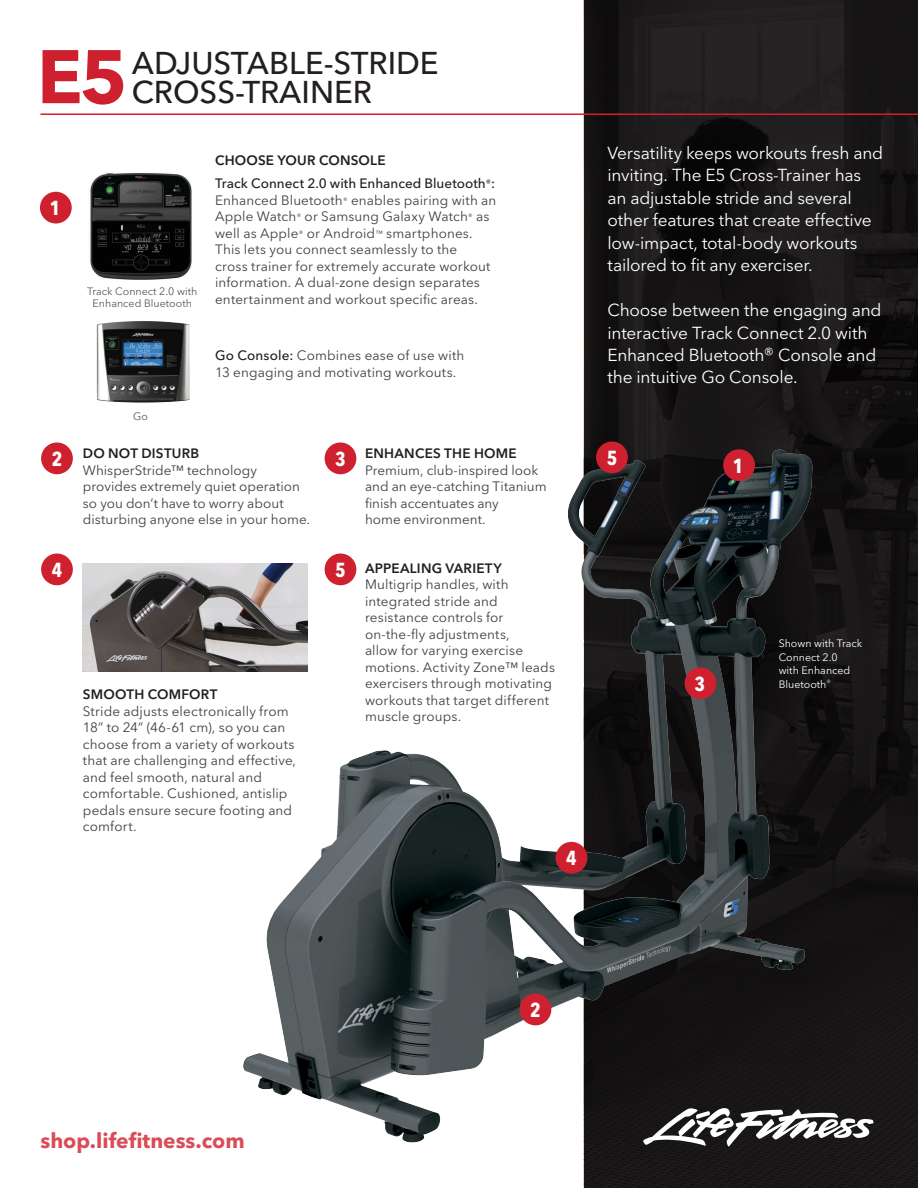
<style>
.page{position:relative;width:918px;height:1188px;background:#fff}
.page>*{position:absolute;margin:0;border:0;box-sizing:border-box;transform-origin:0 0}
.t1{font:700 75px "Avenir Next LT Pro";color:#cf202f}
.t2{font:500 31.2px/28.8px "Avenir Next LT Pro";color:#231f20}
.t3{font:700 20.85px "Avenir Next LT Pro";color:#d94c58}
.t4{font:700 condensed 20.1px "Avenir Next LT Pro";color:#fff}
.t5{font:17.25px/22.5px "Avenir Next LT Pro";letter-spacing:-.01em;color:#fff}
.t6{font:13.5px/16.5px "Avenir Next LT Pro";letter-spacing:.01em;color:#414042}
.t7{font:600 13.5px "Avenir Next LT Pro";letter-spacing:.015em;color:#231f20}
.t8{font:500 13.5px/23.2px "Avenir Next LT Pro";color:#231f20}
.t9{font:10.65px/13.5px "Avenir Next LT Pro";color:#fff}
.t10{font:10.65px/12px "Avenir Next LT Pro";color:#58595b;text-align:center}
.s1{font-weight:600}
.s2{font-weight:500;color:#231f20}
</style>
<div class="page">
<svg style="left:584px;top:0;width:334px;height:1188px;background:#171516"></svg>
<hr style="left:40px;top:113px;width:878px;height:2px;background:#cf202f">
<img style="left:83px;top:564px;width:135px;height:107px">
<svg style="left:846px;top:1108px;width:28px;height:39px"></svg>
<img style="left:218px;top:434px;width:628px;height:719px">
<div style="left:685px;top:667px;width:31px;height:32px;background:#cf202f;border-radius:50%"></div>
<div style="left:520px;top:994px;width:31px;height:31px;background:#cf202f;border-radius:50%"></div>
<div style="left:596px;top:441px;width:32px;height:32px;background:#cf202f;border-radius:50%"></div>
<div style="left:556px;top:842px;width:31px;height:32px;background:#cf202f;border-radius:50%"></div>
<div style="left:723px;top:449px;width:32px;height:32px;background:#cf202f;border-radius:50%"></div>
<div style="left:41px;top:554px;width:32px;height:31px;background:#cf202f;border-radius:50%"></div>
<div style="left:325px;top:554px;width:31px;height:31px;background:#cf202f;border-radius:50%"></div>
<div style="left:325px;top:442px;width:31px;height:32px;background:#cf202f;border-radius:50%"></div>
<div style="left:41px;top:442px;width:32px;height:32px;background:#cf202f;border-radius:50%"></div>
<div style="left:40px;top:192px;width:32px;height:32px;background:#cf202f;border-radius:50%"></div>
<img style="left:97px;top:321px;width:93px;height:82px">
<img style="left:90px;top:173px;width:102px;height:107px">
<h1 class="t1" style="left:37px;top:45px;width:92px">E5</h1>
<h2 class="t2" style="left:132px;top:52px;width:308px">ADJUSTABLE-STRIDE<br>CROSS-TRAINER</h2>
<h3 class="t4" style="left:50px;top:197px;width:12px">1</h3>
<p class="t10" style="left:87px;top:286px;width:111px">Track Connect 2.0 with<br>Enhanced Bluetooth</p>
<p class="t8" style="left:215px;top:150px;width:281px"><span class="s1">CHOOSE YOUR CONSOLE<br></span>Track Connect 2.0 with Enhanced Bluetooth<sup>®</sup>:</p>
<p class="t6" style="left:215px;top:193px;width:283px">Enhanced Bluetooth<sup>®</sup> enables pairing with an Apple Watch<sup>®</sup> or Samsung Galaxy Watch<sup>®</sup> as well as Apple<sup>®</sup> or Android<sup>™</sup> smartphones.<br>This lets you connect seamlessly to the<br>cross trainer for extremely accurate workout information. A dual-zone design separates entertainment and workout specific areas.</p>
<h3 class="t4" style="left:52px;top:447px;width:12px">2</h3>
<p class="t10" style="left:133px;top:412px;width:16px">Go</p>
<p class="t6" style="left:215px;top:348px;width:251px"><span class="s2">Go Console:</span> Combines ease of use with<br>13 engaging and motivating workouts.</p>
<p class="t7" style="left:83px;top:448px;width:118px">DO NOT DISTURB</p>
<p class="t6" style="left:83px;top:463px;width:229px">WhisperStride™ technology provides extremely quiet operation so you don’t have to worry about disturbing anyone else in your home.</p>
<h3 class="t4" style="left:335px;top:447px;width:12px">3</h3>
<p class="t7" style="left:365px;top:448px;width:153px">ENHANCES THE HOME</p>
<p class="t6" style="left:365px;top:463px;width:183px">Premium, club-inspired look and an eye-catching Titanium finish accentuates any<br>home environment.</p>
<h3 class="t4" style="left:52px;top:558px;width:12px">4</h3>
<h3 class="t4" style="left:335px;top:558px;width:12px">5</h3>
<p class="t7" style="left:83px;top:689px;width:136px">SMOOTH COMFORT</p>
<p class="t6" style="left:83px;top:704px;width:215px">Stride adjusts electronically from<br>18” to 24” (46-61 cm), so you can choose from a variety of workouts that are challenging and effective, and feel smooth, natural and comfortable. Cushioned, antislip pedals ensure secure footing and comfort.</p>
<p class="t7" style="left:365px;top:563px;width:138px">APPEALING VARIETY</p>
<p class="t6" style="left:365px;top:578px;width:192px">Multigrip handles, with integrated stride and resistance controls for on-the-fly adjustments,<br>allow for varying exercise motions. Activity Zone™ leads exercisers through motivating workouts that target different muscle groups.</p>
<h3 class="t4" style="left:566px;top:847px;width:12px">4</h3>
<p class="t5" style="left:607px;top:143px;width:277px">Versatility keeps workouts fresh and inviting. The E5 Cross-Trainer has an adjustable stride and several other features that create effective low-impact, total-body workouts tailored to fit any exerciser.</p>
<p class="t5" style="left:607px;top:300px;width:276px">Choose between the engaging and interactive Track Connect 2.0 with<br>Enhanced Bluetooth® Console and the intuitive Go Console.</p>
<h3 class="t4" style="left:607px;top:446px;width:12px">5</h3>
<h3 class="t4" style="left:733px;top:454px;width:12px">1</h3>
<h3 class="t4" style="left:694px;top:672px;width:12px">3</h3>
<p class="t9" style="left:779px;top:638px;width:85px">Shown with Track<br>Connect 2.0<br>with Enhanced<br>Bluetooth<sup>®</sup></p>
<h3 class="t3" style="left:40px;top:1132px;width:206px">shop.lifefitness.com</h3>
<h3 class="t4" style="left:530px;top:998px;width:12px">2</h3>
</div>
